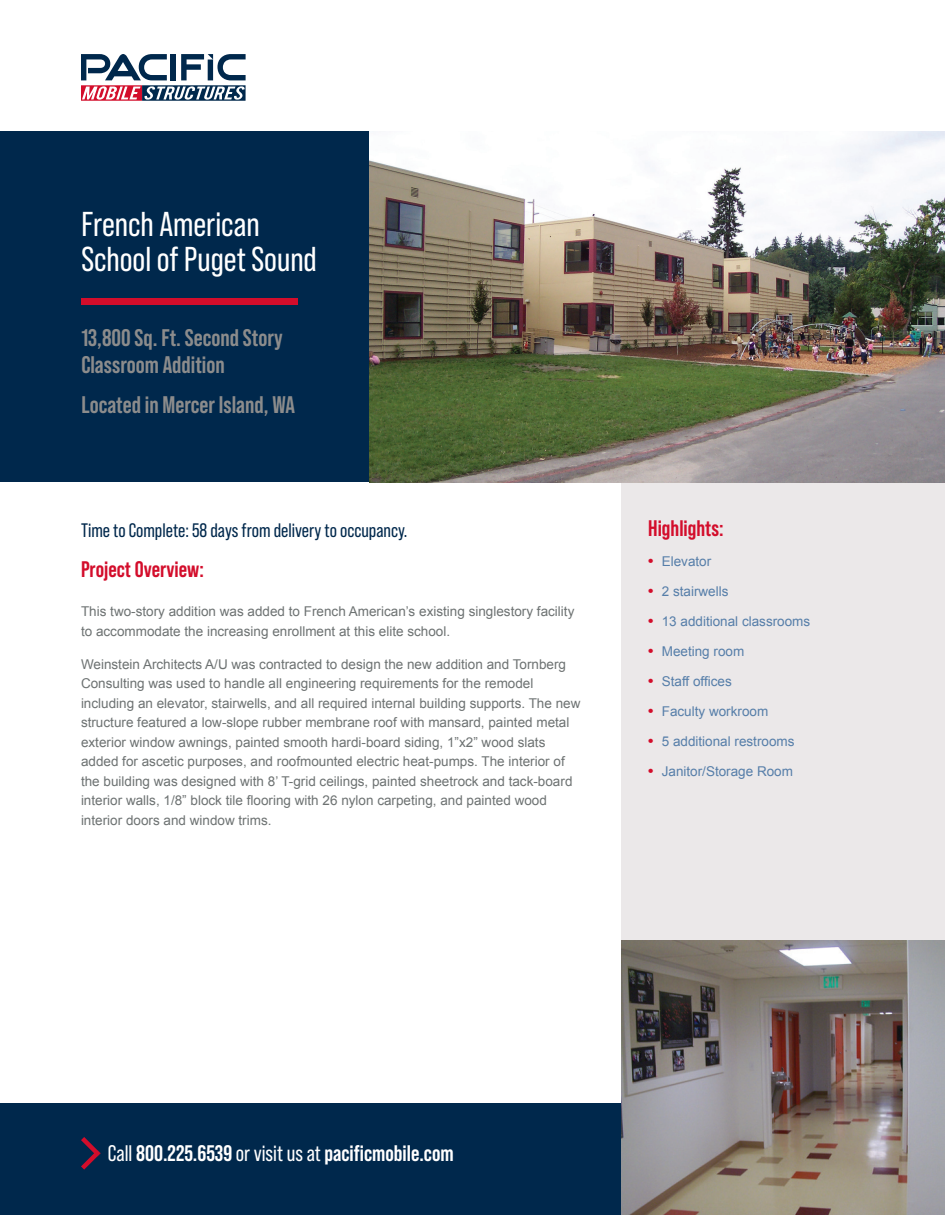
<style>
.page{position:relative;width:945px;height:1215px;background:#fff}
.page>*{position:absolute;margin:0;border:0;box-sizing:border-box;transform-origin:0 0}
.t1{font:34.5px/34.5px "Bebas Neue Pro";color:#fff}
.t2{font:700 24px/27px "Bebas Neue Pro";color:#8c8c8c}
.t3{font:700 22.5px "Bebas Neue Pro";color:#fff}
.t4{font:700 22.5px "Bebas Neue Pro";color:#d30d2b}
.t5{font:19.5px "Bebas Neue Pro";color:#00284c}
.t6{font:13.5px/19.5px "Arial";color:#6d7272}
.t7{font:13.5px "Arial";color:#567ea9}
.s1{font-weight:700;font-size:15px;color:#d30d2b}
.s2{font-weight:400}
</style>
<div class="page">
<div style="left:621px;top:482px;width:324px;height:621px;background:#ebe8e9"></div>
<div style="left:0;top:131px;width:370px;height:351px;background:#00284c"></div>
<div style="left:81px;top:298px;width:216px;height:7px;background:#d30d2b"></div>
<img style="left:370px;top:131px;width:575px;height:351px">
<div style="left:0;top:1103px;width:945px;height:112px;background:#00284c"></div>
<svg style="left:81px;top:1137px;width:19px;height:33px"></svg>
<img style="left:621px;top:940px;width:324px;height:275px">
<svg style="left:81px;top:54px;width:165px;height:47px"></svg>
<p class="t1" style="left:81px;top:207px;width:237px">French American<br>School of Puget Sound</p>
<p class="t2" style="left:81px;top:323px;width:203px">13,800 Sq. Ft. Second Story<br>Classroom Addition</p>
<p class="t2" style="left:81px;top:391px;width:215px">Located in Mercer Island, WA</p>
<p class="t5" style="left:81px;top:519px;width:328px">Time to Complete: 58 days from delivery to occupancy.</p>
<p class="t4" style="left:81px;top:556px;width:124px">Project Overview:</p>
<p class="t6" style="left:81px;top:602px;width:495px">This two-story addition was added to French American’s existing singlestory facility to accommodate the increasing enrollment at this elite school.</p>
<p class="t6" style="left:81px;top:654px;width:501px">Weinstein Architects A/U was contracted to design the new addition and Tornberg Consulting was used to handle all engineering requirements for the remodel including an elevator, stairwells, and all required internal building supports. The new structure featured a low-slope rubber membrane roof with mansard, painted metal exterior window awnings, painted smooth hardi-board siding, 1”x2” wood slats added for ascetic purposes, and roofmounted electric heat-pumps. The interior of the building was designed with 8’ T-grid ceilings, painted sheetrock and tack-board interior walls, 1/8” block tile flooring with 26 nylon carpeting, and painted wood interior doors and window trims.</p>
<p class="t4" style="left:648px;top:516px;width:77px">Highlights:</p>
<p class="t7" style="left:648px;top:553px;width:65px"><span class="s1">•</span> Elevator</p>
<p class="t7" style="left:648px;top:583px;width:82px"><span class="s1">•</span> 2 stairwells</p>
<p class="t7" style="left:648px;top:613px;width:164px"><span class="s1">•</span> 13 additional classrooms</p>
<p class="t7" style="left:648px;top:643px;width:98px"><span class="s1">•</span> Meeting room</p>
<p class="t7" style="left:648px;top:673px;width:85px"><span class="s1">•</span> Staff offices</p>
<p class="t7" style="left:648px;top:703px;width:122px"><span class="s1">•</span> Faculty workroom</p>
<p class="t7" style="left:648px;top:733px;width:148px"><span class="s1">•</span> 5 additional restrooms</p>
<p class="t7" style="left:648px;top:763px;width:146px"><span class="s1">•</span> Janitor/Storage Room</p>
<p class="t3" style="left:108px;top:1141px;width:347px"><span class="s2">Call</span> 800.225.6539 <span class="s2">or visit us at</span> pacificmobile.com</p>
</div>
